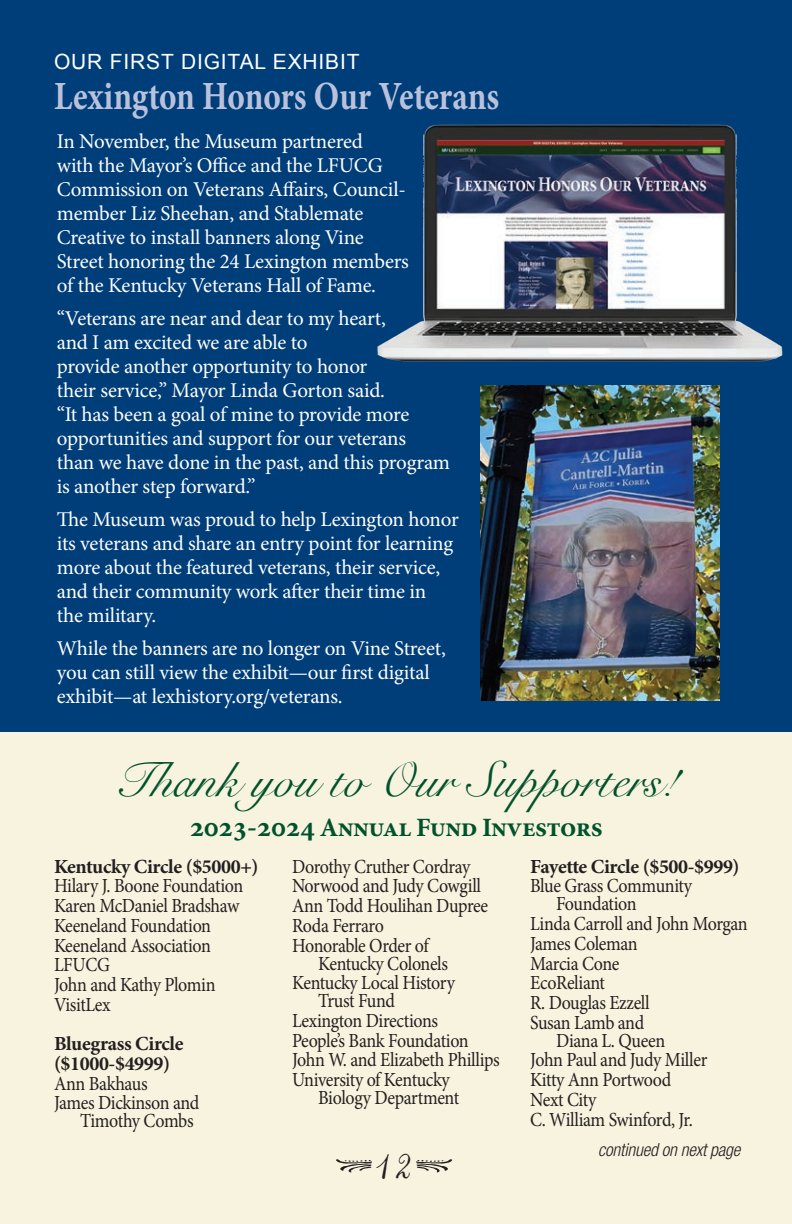
<style>
.page{position:relative;width:792px;height:1224px;background:#f8f3de}
.page>*{position:absolute;margin:0;border:0;box-sizing:border-box;transform-origin:0 0}
.t1{font:49.4px "Snell Roundhand";color:#00522b}
.t2{font:italic 48px "Natura";color:#231f20}
.t3{font:700 40px "Minion Pro";letter-spacing:-.01em;color:#bac2db;scale:.83 1}
.t4{font:700 26.4px "Minion Pro";letter-spacing:-.02em;color:#00522b}
.t5{font:21px/24px "Minion Pro";letter-spacing:-.015em;color:#fff}
.t6{font:21px "Arial";letter-spacing:.04em;color:#fff}
.t7{font:20px/19.8px "Minion Pro";letter-spacing:-.025em;color:#231f20;scale:.9 1}
.t8{font:700 20px/19.8px "Minion Pro";letter-spacing:-.02em;color:#231f20}
.t9{font:italic 300 condensed 18px "Helvetica Neue LT Std";letter-spacing:-.01em;color:#231f20}
.s1{font-size:28.8px}
</style>
<div class="page">
<svg style="left:336px;top:1159px;width:36px;height:14px"></svg>
<svg style="left:416px;top:1159px;width:36px;height:14px"></svg>
<div style="left:0;top:0;width:792px;height:732px;background:#003e7a"></div>
<img style="left:377px;top:124px;width:406px;height:238px">
<img style="left:480px;top:386px;width:240px;height:315px">
<p class="t6" style="left:54px;top:48px;width:307px">OUR FIRST DIGITAL EXHIBIT</p>
<h3 class="t3" style="left:54px;top:68px;width:538px">Lexington Honors Our Veterans</h3>
<p class="t5" style="left:57px;top:130px;width:354px">In November, the Museum partnered<br>with the Mayor’s Office and the LFUCG Commission on Veterans Affairs, Council&shy;member Liz Sheehan, and Stablemate Creative to install banners along Vine Street honoring the 24 Lexington members of the Kentucky Veterans Hall of Fame.</p>
<p class="t5" style="left:57px;top:307px;width:395px">“Veterans are near and dear to my heart,<br>and I am excited we are able to<br>provide another opportunity to honor<br>their service,” Mayor Linda Gorton said.<br>“It has been a goal of mine to provide more opportunities and support for our veterans<br>than we have done in the past, and this program is another step forward.”</p>
<p class="t5" style="left:57px;top:508px;width:403px">The Museum was proud to help Lexington honor its veterans and share an entry point for learning more about the featured veterans, their service, and their community work after their time in<br>the military.</p>
<p class="t5" style="left:57px;top:637px;width:390px">While the banners are no longer on Vine Street, you can still view the exhibit—our first digital exhibit—at lexhistory.org/veterans.</p>
<h1 class="t1" style="left:113px;top:740px;width:567px">Thank you to Our Supporters!</h1>
<p class="t4" style="left:189px;top:809px;width:415px"><span class="s1">2023-2024</span> Annual Fund Investors</p>
<p class="t8" style="left:54px;top:856px;width:206px">Kentucky Circle ($5000+)</p>
<p class="t7" style="left:54px;top:876px;width:212px">Hilary J. Boone Foundation<br>Karen McDaniel Bradshaw<br>Keeneland Foundation<br>Keeneland Association<br>LFUCG<br>John and Kathy Plomin<br>VisitLex</p>
<p class="t8" style="left:54px;top:1034px;width:131px">Bluegrass Circle ($1000-$4999)</p>
<p class="t7" style="left:54px;top:1074px;width:106px">Ann Bakhaus</p>
<p class="t7" style="left:54px;top:1093px;width:163px">James Dickinson and</p>
<p class="t7" style="left:80px;top:1111px;width:128px">Timothy Combs</p>
<p class="t7" style="left:292px;top:856px;width:200px">Dorothy Cruther Cordray</p>
<p class="t7" style="left:292px;top:876px;width:212px">Norwood and Judy Cowgill</p>
<p class="t7" style="left:292px;top:896px;width:219px">Ann Todd Houlihan Dupree</p>
<p class="t7" style="left:292px;top:916px;width:104px">Roda Ferraro</p>
<p class="t7" style="left:292px;top:935px;width:153px">Honorable Order of</p>
<p class="t7" style="left:318px;top:953px;width:146px">Kentucky Colonels</p>
<p class="t7" style="left:292px;top:973px;width:183px">Kentucky Local History</p>
<p class="t7" style="left:318px;top:991px;width:87px">Trust Fund</p>
<p class="t7" style="left:292px;top:1011px;width:164px">Lexington Directions</p>
<p class="t7" style="left:292px;top:1031px;width:198px">People’s Bank Foundation</p>
<p class="t7" style="left:292px;top:1050px;width:232px">John W. and Elizabeth Phillips</p>
<p class="t7" style="left:292px;top:1070px;width:177px">University of Kentucky</p>
<p class="t7" style="left:318px;top:1088px;width:158px">Biology Department</p>
<h2 class="t2" style="left:375px;top:1134px;width:38px">12</h2>
<p class="t8" style="left:530px;top:856px;width:211px">Fayette Circle ($500-$999)</p>
<p class="t7" style="left:530px;top:876px;width:181px">Blue Grass Community</p>
<p class="t7" style="left:556px;top:894px;width:91px">Foundation</p>
<p class="t7" style="left:530px;top:914px;width:243px">Linda Carroll and John Morgan</p>
<p class="t7" style="left:530px;top:934px;width:121px">James Coleman</p>
<p class="t7" style="left:530px;top:953px;width:101px">Marcia Cone</p>
<p class="t7" style="left:530px;top:973px;width:85px">EcoReliant</p>
<p class="t7" style="left:530px;top:993px;width:134px">R. Douglas Ezzell</p>
<p class="t7" style="left:530px;top:1013px;width:128px">Susan Lamb and</p>
<p class="t7" style="left:556px;top:1031px;width:123px">Diana L. Queen</p>
<p class="t7" style="left:530px;top:1050px;width:198px">John Paul and Judy Miller</p>
<p class="t7" style="left:530px;top:1070px;width:158px">Kitty Ann Portwood</p>
<p class="t7" style="left:530px;top:1090px;width:75px">Next City</p>
<p class="t7" style="left:530px;top:1109px;width:182px">C. William Swinford, Jr.</p>
<p class="t9" style="left:598px;top:1140px;width:144px">continued on next page</p>
</div>
